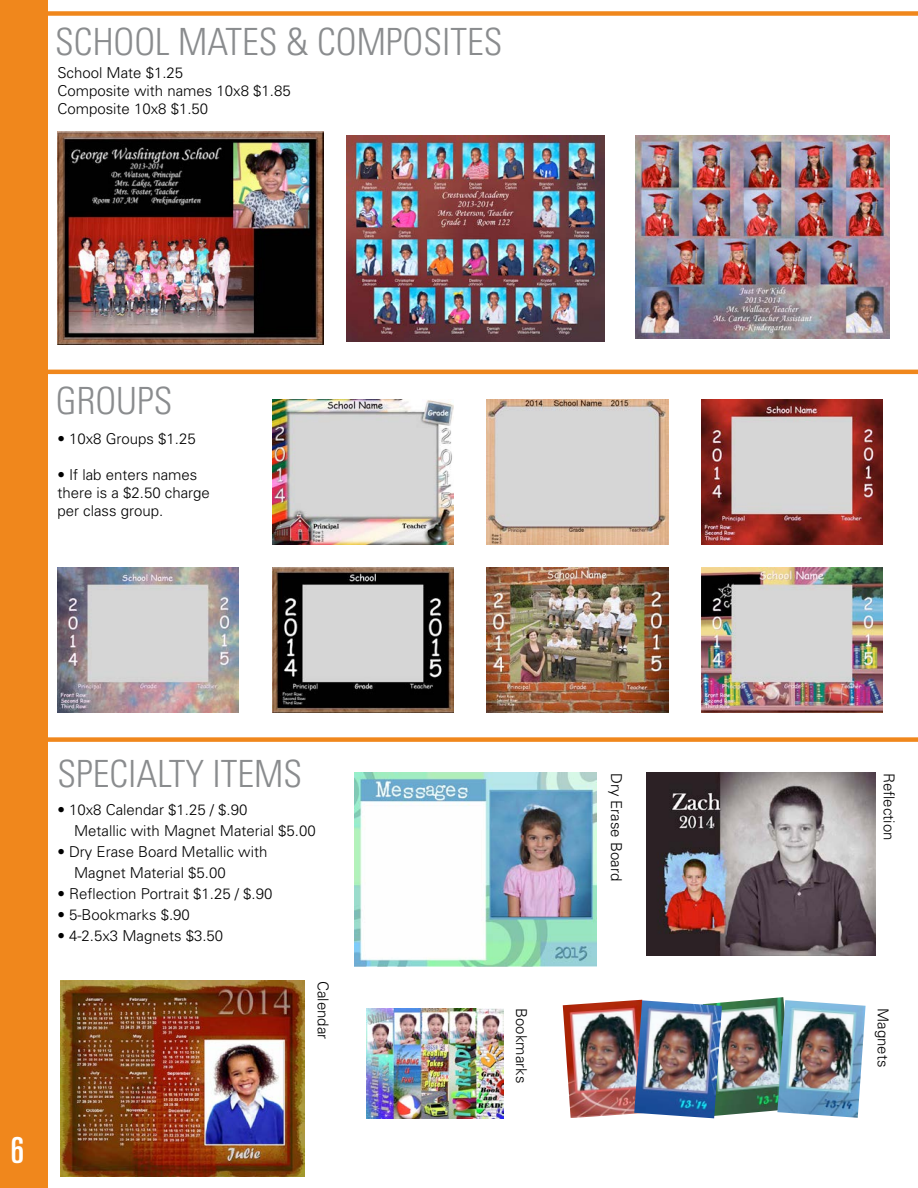
<style>
.page{position:relative;width:918px;height:1188px;background:#fff}
.page>*{position:absolute;margin:0;border:0;box-sizing:border-box;transform-origin:0 0}
.t1{font:300 condensed 37.5px "Univers";color:#8a8c8e}
.t2{font:ultra-condensed 36px "Univers";color:#fff}
.t3{font:300 15px/18px "Univers";color:#000}
</style>
<div class="page">
<div style="left:24px;top:11px;width:894px;height:5px;background:#f0871c"></div>
<div style="left:0;top:0;width:47px;height:1188px;background:#f0871c"></div>
<hr style="left:24px;top:370px;width:894px;height:4px;background:#f0871c">
<div style="left:24px;top:737px;width:894px;height:5px;background:#f0871c"></div>
<img style="left:366px;top:1008px;width:138px;height:110px">
<img style="left:60px;top:981px;width:245px;height:195px">
<img style="left:355px;top:773px;width:241px;height:193px">
<img style="left:646px;top:773px;width:229px;height:183px">
<img style="left:563px;top:1000px;width:71px;height:118px">
<img style="left:722px;top:997px;width:62px;height:119px">
<img style="left:634px;top:1000px;width:88px;height:118px">
<img style="left:777px;top:1000px;width:89px;height:118px">
<img style="left:57px;top:132px;width:266px;height:212px">
<img style="left:347px;top:135px;width:257px;height:206px">
<img style="left:636px;top:135px;width:254px;height:204px">
<img style="left:487px;top:568px;width:181px;height:145px">
<img style="left:487px;top:399px;width:181px;height:145px">
<img style="left:272px;top:399px;width:181px;height:145px">
<img style="left:702px;top:399px;width:181px;height:145px">
<img style="left:57px;top:568px;width:182px;height:145px">
<img style="left:272px;top:568px;width:181px;height:145px">
<img style="left:702px;top:568px;width:181px;height:145px">
<h1 class="t1" style="left:55px;top:19px;width:449px">SCHOOL MATES &amp; COMPOSITES</h1>
<p class="t3" style="left:57px;top:63px;width:235px">School Mate $1.25<br>Composite with names 10x8 $1.85<br>Composite 10x8 $1.50</p>
<h1 class="t1" style="left:56px;top:378px;width:118px">GROUPS</h1>
<p class="t3" style="left:57px;top:429px;width:140px">• 10x8 Groups $1.25</p>
<p class="t3" style="left:57px;top:465px;width:154px">• If lab enters names there is a $2.50 charge per class group.</p>
<h1 class="t1" style="left:57px;top:752px;width:246px">SPECIALTY ITEMS</h1>
<p class="t3" style="left:74px;top:799px;width:243px;line-height:21px;text-indent:-17px">• 10x8 Calendar $1.25 / $.90<br>Metallic with Magnet Material $5.00</p>
<p class="t3" style="left:74px;top:841px;width:195px;line-height:21px;text-indent:-17px">• Dry Erase Board Metallic with<br>Magnet Material $5.00</p>
<p class="t3" style="left:57px;top:884px;width:217px">• Reflection Portrait $1.25 / $.90</p>
<p class="t3" style="left:57px;top:905px;width:134px">• 5-Bookmarks $.90</p>
<p class="t3" style="left:57px;top:926px;width:167px">• 4-2.5x3 Magnets $3.50</p>
<p class="t3" style="left:333px;top:981px;width:60px;rotate:90deg">Calendar</p>
<h2 class="t2" style="left:11px;top:1129px;width:15px">6</h2>
<p class="t3" style="left:626px;top:773px;width:110px;rotate:90deg">Dry Erase Board</p>
<p class="t3" style="left:899px;top:773px;width:69px;rotate:90deg">Reflection</p>
<p class="t3" style="left:531px;top:1008px;width:77px;rotate:90deg">Bookmarks</p>
<p class="t3" style="left:893px;top:1008px;width:61px;rotate:90deg">Magnets</p>
</div>
